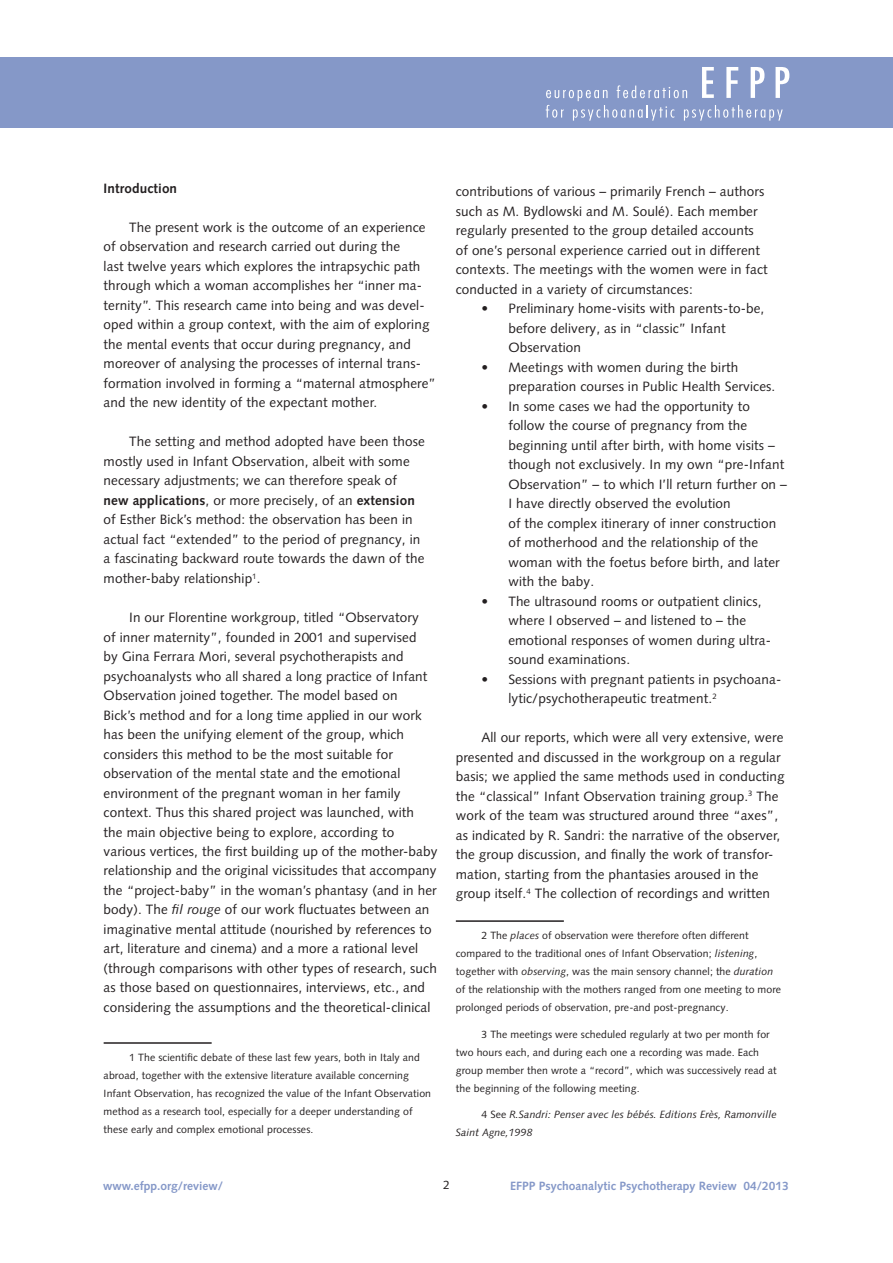
<style>
.page{position:relative;width:893px;height:1263px;background:#fff}
.page>*{position:absolute;margin:0;border:0;box-sizing:border-box;transform-origin:0 0}
.Lauftext{font:13.5px/19.5px "Syntax LT Pro";letter-spacing:.01em;color:#231f20}
.Lauftext_Titel{font:700 13.5px "Syntax LT Pro";letter-spacing:.01em;color:#231f20}
.t1{font:700 12px "Syntax LT Pro";color:#8598c8}
.t2{font:12px "Syntax LT Pro";color:#231f20}
.Fußnote{font:10.5px/18px "Syntax LT Pro";letter-spacing:.01em;color:#231f20}
.Fußnote-2{font:italic 10.5px/18px "Syntax LT Pro";letter-spacing:.01em;color:#231f20}
.s1{font-weight:700}
.s2{font-style:italic}
.s3{font-style:normal}
</style>
<div class="page">
<div style="left:0;top:57px;width:893px;height:71px;background:#8598c8"></div>
<svg style="left:546px;top:67px;width:243px;height:54px"></svg>
<hr style="left:104px;top:1042px;width:108px;height:2px;background:#231f20">
<hr style="left:456px;top:920px;width:108px;height:2px;background:#231f20">
<p class="Lauftext_Titel" style="left:104px;top:180px;width:75px">Introduction</p>
<p class="Lauftext" style="left:104px;top:218px;width:334px;text-indent:26px">The present work is the outcome of an experience of observation and research carried out during the<br>last twelve years which explores the intrapsychic path through which a woman accomplishes her “inner ma&shy;ternity”. This research came into being and was devel&shy;oped within a group context, with the aim of exploring the mental events that occur during pregnancy, and moreover of analysing the processes of internal trans&shy;formation involved in forming a “maternal atmosphere” and the new identity of the expectant mother.</p>
<p class="Lauftext" style="left:104px;top:432px;width:323px;text-indent:26px">The setting and method adopted have been those mostly used in Infant Observation, albeit with some necessary adjustments; we can therefore speak of <span class="s1">new applications</span>, or more precisely, of an <span class="s1">extension </span>of Esther Bick’s method: the observation has been in actual fact “extended” to the period of pregnancy, in a fascinating backward route towards the dawn of the mother-baby relationship<sup>1</sup>.</p>
<p class="Lauftext" style="left:104px;top:608px;width:335px;text-indent:26px">In our Florentine workgroup, titled “Observatory<br>of inner maternity”, founded in 2001 and supervised<br>by Gina Ferrara Mori, several psychotherapists and psychoanalysts who all shared a long practice of Infant Observation joined together. The model based on<br>Bick’s method and for a long time applied in our work has been the unifying element of the group, which considers this method to be the most suitable for observation of the mental state and the emotional environment of the pregnant woman in her family context. Thus this shared project was launched, with<br>the main objective being to explore, according to various vertices, the first building up of the mother-baby relationship and the original vicissitudes that accompany the “project-baby” in the woman’s phantasy (and in her body). The <span class="s2">fil rouge</span> of our work fluctuates between an imaginative mental attitude (nourished by references to art, literature and cinema) and a more a rational level (through comparisons with other types of research, such as those based on questionnaires, interviews, etc., and considering the assumptions and the theoretical-clinical</p>
<p class="Fußnote" style="left:104px;top:1048px;width:329px;text-indent:26px">1 The scientific debate of these last few years, both in Italy and abroad, together with the extensive literature available concerning Infant Observation, has recognized the value of the Infant Observation method as a research tool, especially for a deeper understanding of these early and complex emotional processes.</p>
<p class="Lauftext" style="left:456px;top:182px;width:313px">contributions of various – primarily French – authors such as M. Bydlowski and M. Soulé). Each member regularly presented to the group detailed accounts of one’s personal experience carried out in different contexts. The meetings with the women were in fact conducted in a variety of circumstances:</p>
<p class="Lauftext" style="left:508px;top:299px;width:257px;text-indent:-27px">• Preliminary home-visits with parents-to-be, before delivery, as in “classic” Infant<br>Observation</p>
<p class="Lauftext" style="left:508px;top:357px;width:268px;text-indent:-27px">• Meetings with women during the birth preparation courses in Public Health Services.</p>
<p class="Lauftext" style="left:508px;top:396px;width:280px;text-indent:-27px">• In some cases we had the opportunity to follow the course of pregnancy from the beginning until after birth, with home visits – though not exclusively. In my own “pre-Infant Observation” – to which I’ll return further on – I have directly observed the evolution<br>of the complex itinerary of inner construction of motherhood and the relationship of the woman with the foetus before birth, and later with the baby.</p>
<p class="Lauftext" style="left:508px;top:591px;width:264px;text-indent:-27px">• The ultrasound rooms or outpatient clinics, where I observed – and listened to – the emotional responses of women during ultra&shy;sound examinations.</p>
<p class="Lauftext" style="left:508px;top:669px;width:274px;text-indent:-27px">• Sessions with pregnant patients in psychoana&shy;lytic/psychotherapeutic treatment.<sup>2</sup></p>
<p class="Lauftext" style="left:456px;top:728px;width:330px;text-indent:26px">All our reports, which were all very extensive, were presented and discussed in the workgroup on a regular basis; we applied the same methods used in conducting the “classical” Infant Observation training group.<sup>3</sup> The work of the team was structured around three “axes”, as indicated by R. Sandri: the narrative of the observer, the group discussion, and finally the work of transfor&shy;mation, starting from the phantasies aroused in the group itself.<sup>4</sup> The collection of recordings and written</p>
<p class="Fußnote" style="left:456px;top:926px;width:327px;text-indent:26px">2 The <span class="s2">places</span> of observation were therefore often different compared to the traditional ones of Infant Observation; <span class="s2">listening</span>, together with <span class="s2">observing</span>, was the main sensory channel; the <span class="s2">duration </span>of the relationship with the mothers ranged from one meeting to more prolonged periods of observation, pre-and post-pregnancy.</p>
<p class="Fußnote" style="left:456px;top:1025px;width:322px;text-indent:26px">3 The meetings were scheduled regularly at two per month for two hours each, and during each one a recording was made. Each group member then wrote a “record”, which was successively read at the beginning of the following meeting.</p>
<p class="Fußnote-2" style="left:456px;top:1105px;width:322px;text-indent:26px"><span class="s3">4 See</span> R.Sandri: Penser avec les bébés. Editions Erès, Ramonville<br>Saint Agne,1998</p>
<p class="t1" style="left:103px;top:1178px;width:122px">www.efpp.org/review/</p>
<p class="t2" style="left:443px;top:1178px;width:8px">2</p>
<p class="t1" style="left:510px;top:1178px;width:280px">EFPP Psychoanalytic Psychotherapy Review 04/2013</p>
</div>
